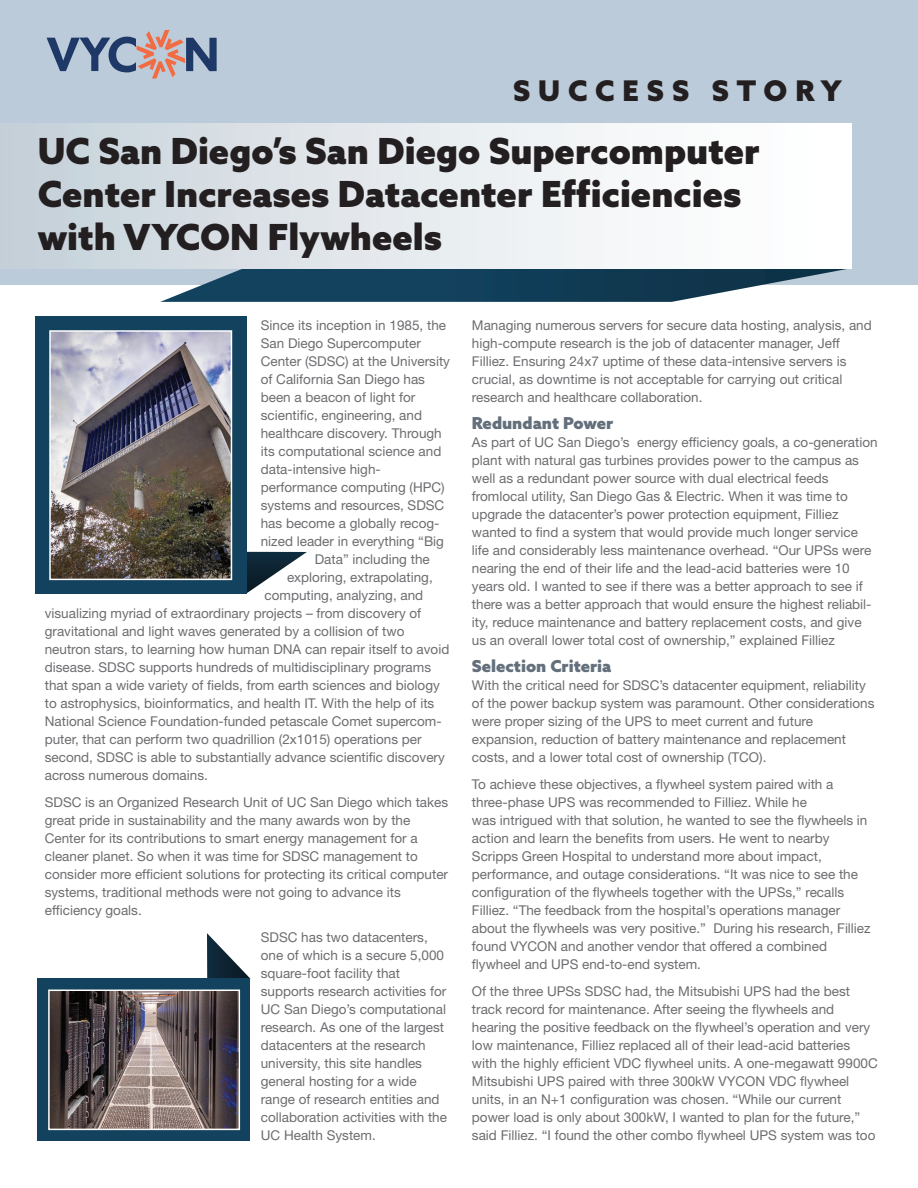
<style>
.page{position:relative;width:918px;height:1188px;background:#fff}
.page>*{position:absolute;margin:0;border:0;box-sizing:border-box;transform-origin:0 0}
.t1{font:900 36px/43.2px "Azo Sans";color:#231f20}
.t2{font:900 28.5px "Azo Sans";letter-spacing:.28em;color:#231f20}
.t3{font:900 16.5px "Azo Sans";color:#63707c}
.t4{font:13.5px/18px "Helvetica Neue";color:#6c6d70}
</style>
<div class="page">
<div style="left:0;top:0;width:918px;height:284px;background:#bccbd9"></div>
<svg style="left:47px;top:30px;width:170px;height:49px"></svg>
<svg style="left:160px;top:268px;width:691px;height:34px"></svg>
<div style="left:0;top:123px;width:851px;height:145px;background:linear-gradient(to right,#c7d1da,#fff)"></div>
<svg style="left:207px;top:933px;width:44px;height:46px"></svg>
<div style="left:38px;top:979px;width:212px;height:162px;background:#13425e"></div>
<img style="left:51px;top:993px;width:186px;height:134px">
<div style="left:48px;top:990px;width:192px;height:140px;border:2px solid #fff"></div>
<svg style="left:246px;top:552px;width:61px;height:42px"></svg>
<div style="left:35px;top:316px;width:211px;height:278px;background:#13425e"></div>
<img style="left:52px;top:333px;width:177px;height:244px">
<div style="left:49px;top:330px;width:183px;height:250px;border:2px solid #fff"></div>
<p class="t2" style="left:513px;top:71px;width:330px">SUCCESS STORY</p>
<p class="t1" style="left:38px;top:129px;width:723px">UC San Diego’s San Diego Supercomputer<br>Center Increases Datacenter Efficiencies with VYCON Flywheels</p>
<p class="t4" style="left:261px;top:316px;width:187px">Since its inception in 1985, the</p>
<p class="t4" style="left:261px;top:334px;width:162px">San Diego Supercomputer</p>
<p class="t4" style="left:261px;top:352px;width:191px">Center (SDSC) at the University</p>
<p class="t4" style="left:261px;top:370px;width:166px">of California San Diego has</p>
<p class="t4" style="left:261px;top:388px;width:156px">been a beacon of light for</p>
<p class="t4" style="left:261px;top:406px;width:163px">scientific, engineering, and</p>
<p class="t4" style="left:261px;top:424px;width:183px">healthcare discovery. Through</p>
<p class="t4" style="left:261px;top:442px;width:182px">its computational science and</p>
<p class="t4" style="left:261px;top:460px;width:122px">data-intensive high-</p>
<p class="t4" style="left:261px;top:478px;width:186px">performance computing (HPC)</p>
<p class="t4" style="left:261px;top:496px;width:185px">systems and resources, SDSC</p>
<p class="t4" style="left:261px;top:514px;width:180px">has become a globally recog-</p>
<p class="t4" style="left:261px;top:532px;width:185px">nized leader in everything “Big</p>
<p class="t4" style="left:315px;top:550px;width:117px">Data” including the</p>
<p class="t4" style="left:287px;top:568px;width:147px">exploring, extrapolating,</p>
<p class="t4" style="left:265px;top:586px;width:160px">computing, analyzing, and</p>
<p class="t4" style="left:45px;top:604px;width:378px">visualizing myriad of extraordinary projects – from discovery of</p>
<p class="t4" style="left:45px;top:622px;width:361px">gravitational and light waves generated by a collision of two</p>
<p class="t4" style="left:45px;top:640px;width:406px">neutron stars, to learning how human DNA can repair itself to avoid</p>
<p class="t4" style="left:45px;top:658px;width:388px">disease. SDSC supports hundreds of multidisciplinary programs</p>
<p class="t4" style="left:45px;top:676px;width:397px">that span a wide variety of fields, from earth sciences and biology</p>
<p class="t4" style="left:45px;top:694px;width:391px">to astrophysics, bioinformatics, and health IT. With the help of its</p>
<p class="t4" style="left:45px;top:712px;width:398px">National Science Foundation-funded petascale Comet supercom-</p>
<p class="t4" style="left:45px;top:730px;width:378px">puter, that can perform two quadrillion (2x1015) operations per</p>
<p class="t4" style="left:45px;top:748px;width:402px">second, SDSC is able to substantially advance scientific discovery</p>
<p class="t4" style="left:45px;top:766px;width:165px">across numerous domains.</p>
<p class="t4" style="left:45px;top:793px;width:405px">SDSC is an Organized Research Unit of UC San Diego which takes great pride in sustainability and the many awards won by the Center for its contributions to smart energy management for a cleaner planet. So when it was time for SDSC management to consider more efficient solutions for protecting its critical computer systems, traditional methods were not going to advance its efficiency goals.</p>
<p class="t4" style="left:261px;top:928px;width:188px">SDSC has two datacenters, one of which is a secure 5,000 square-foot facility that supports research activities for<br>UC San Diego’s computational research. As one of the largest datacenters at the research university, this site handles general hosting for a wide range of research entities and collaboration activities with the<br>UC Health System.</p>
<p class="t4" style="left:472px;top:316px;width:401px">Managing numerous servers for secure data hosting, analysis, and high-compute research is the job of datacenter manager, Jeff Filliez. Ensuring 24x7 uptime of these data-intensive servers is crucial, as downtime is not acceptable for carrying out critical research and healthcare collaboration.</p>
<p class="t3" style="left:472px;top:413px;width:143px">Redundant Power</p>
<p class="t4" style="left:472px;top:433px;width:407px">As part of UC San Diego’s energy efficiency goals, a co-generation plant with natural gas turbines provides power to the campus as well as a redundant power source with dual electrical feeds fromlocal utility, San Diego Gas &amp; Electric. When it was time to upgrade the datacenter’s power protection equipment, Filliez wanted to find a system that would provide much longer service life and considerably less maintenance overhead. “Our UPSs were nearing the end of their life and the lead-acid batteries were 10 years old. I wanted to see if there was a better approach to see if there was a better approach that would ensure the highest reliabil&shy;ity, reduce maintenance and battery replacement costs, and give us an overall lower total cost of ownership,” explained Filliez</p>
<p class="t3" style="left:472px;top:656px;width:141px">Selection Criteria</p>
<p class="t4" style="left:472px;top:676px;width:404px">With the critical need for SDSC’s datacenter equipment, reliability of the power backup system was paramount. Other considerations were proper sizing of the UPS to meet current and future expansion, reduction of battery maintenance and replacement costs, and a lower total cost of ownership (TCO).</p>
<p class="t4" style="left:472px;top:775px;width:400px">To achieve these objectives, a flywheel system paired with a three-phase UPS was recommended to Filliez. While he<br>was intrigued with that solution, he wanted to see the flywheels in action and learn the benefits from users. He went to nearby Scripps Green Hospital to understand more about impact, performance, and outage considerations. “It was nice to see the configuration of the flywheels together with the UPSs,” recalls Filliez. “The feedback from the hospital’s operations manager about the flywheels was very positive.” During his research, Filliez found VYCON and another vendor that offered a combined flywheel and UPS end-to-end system.</p>
<p class="t4" style="left:472px;top:982px;width:407px">Of the three UPSs SDSC had, the Mitsubishi UPS had the best track record for maintenance. After seeing the flywheels and hearing the positive feedback on the flywheel’s operation and very low maintenance, Filliez replaced all of their lead-acid batteries with the highly efficient VDC flywheel units. A one-megawatt 9900C Mitsubishi UPS paired with three 300kW VYCON VDC flywheel units, in an N+1 configuration was chosen. “While our current power load is only about 300kW, I wanted to plan for the future,” said Filliez. “I found the other combo flywheel UPS system was too</p>
</div>
